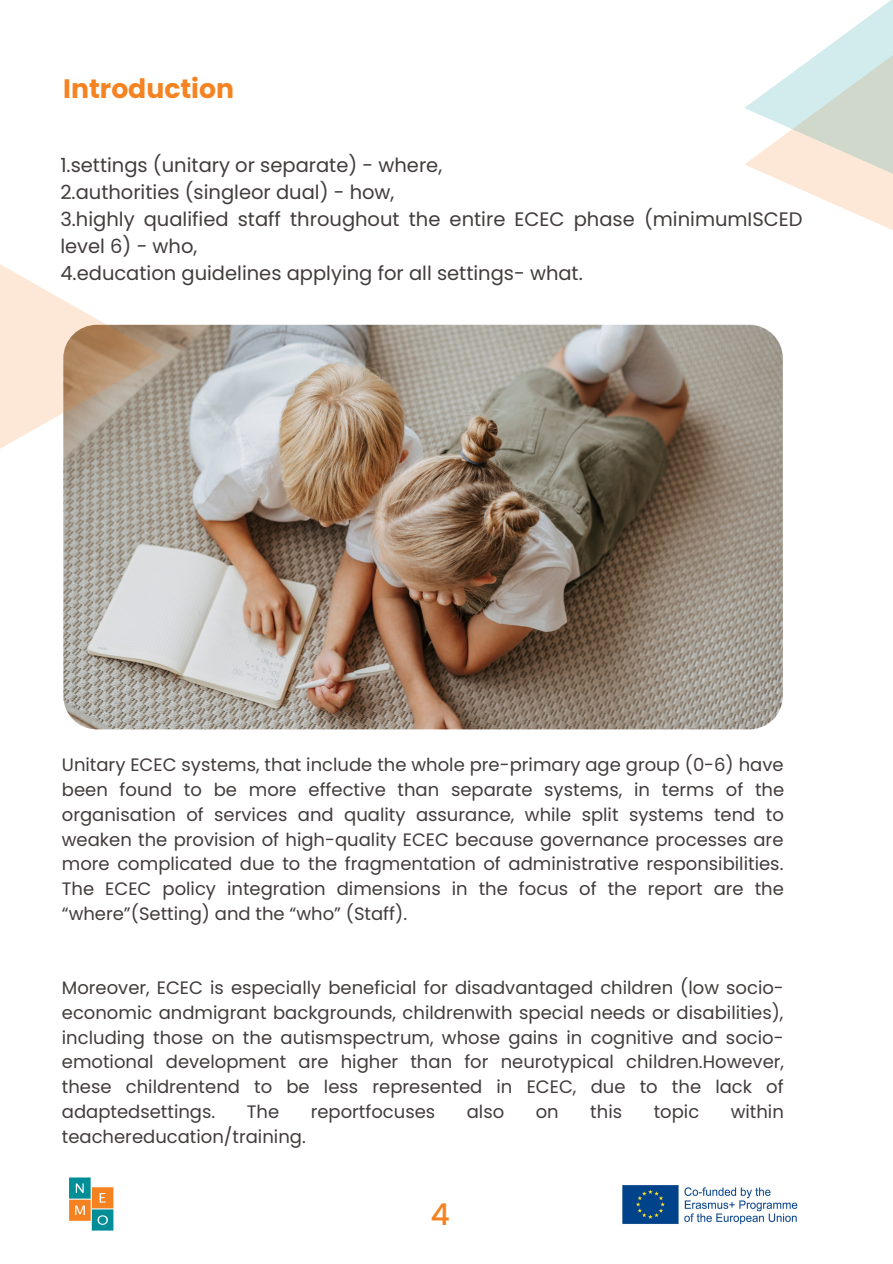
<style>
.page{position:relative;width:893px;height:1264px;background:#fff}
.page>*{position:absolute;margin:0;border:0;box-sizing:border-box;transform-origin:0 0}
.t1{font:500 30px "Poppins";color:#f58220}
.t2{font:700 26.7px "Poppins";color:#f58322}
.t3{font:19.5px/27px "Poppins";color:#423c3c}
.t4{font:18px/24.8px "Poppins";color:#423c3c;text-align:justify}
</style>
<div class="page">
<img style="left:63px;top:325px;width:719px;height:404px;border-radius:34px">
<svg style="left:0;top:264px;width:163px;height:359px"></svg>
<svg style="left:744px;top:325px;width:39px;height:56px;background:#aba59b"></svg>
<img style="left:69px;top:1177px;width:45px;height:54px">
<svg style="left:744px;top:0;width:148px;height:325px"></svg>
<img style="left:622px;top:1185px;width:176px;height:40px">
<h2 class="t2" style="left:63px;top:70px;width:172px">Introduction</h2>
<p class="t3" style="left:60px;top:152px;width:743px">1.settings (unitary or separate) - where,<br>2.authorities (singleor dual) - how,<br>3.highly qualified staff throughout the entire ECEC phase (minimumISCED level 6) - who,<br>4.education guidelines applying for all settings- what.</p>
<p class="t4" style="left:62px;top:752px;width:724px">Unitary ECEC systems, that include the whole pre-primary age group (0-6) have been found to be more effective than separate systems, in terms of the organisation of services and quality assurance, while split systems tend to weaken the provision of high-quality ECEC because governance processes are more complicated due to the fragmentation of administrative responsibilities.<br>The ECEC policy integration dimensions in the focus of the report are the “where”(Setting) and the “who” (Staff).</p>
<p class="t4" style="left:62px;top:975px;width:723px">Moreover, ECEC is especially beneficial for disadvantaged children (low socio&shy;economic andmigrant backgrounds, childrenwith special needs or disabilities), including those on the autismspectrum, whose gains in cognitive and socio&shy;emotional development are higher than for neurotypical children.However, these childrentend to be less represented in ECEC, due to the lack of adaptedsettings.</p>
<p class="t4" style="left:247px;top:1099px;width:34px">The</p>
<p class="t4" style="left:311px;top:1099px;width:126px">reportfocuses</p>
<p class="t4" style="left:467px;top:1099px;width:39px">also</p>
<p class="t4" style="left:535px;top:1099px;width:25px">on</p>
<p class="t4" style="left:590px;top:1099px;width:33px">this</p>
<p class="t4" style="left:653px;top:1099px;width:47px">topic</p>
<p class="t4" style="left:730px;top:1099px;width:55px">within</p>
<p class="t4" style="left:62px;top:1123px;width:245px">teachereducation/training.</p>
<h1 class="t1" style="left:430px;top:1193px;width:21px">4</h1>
</div>
